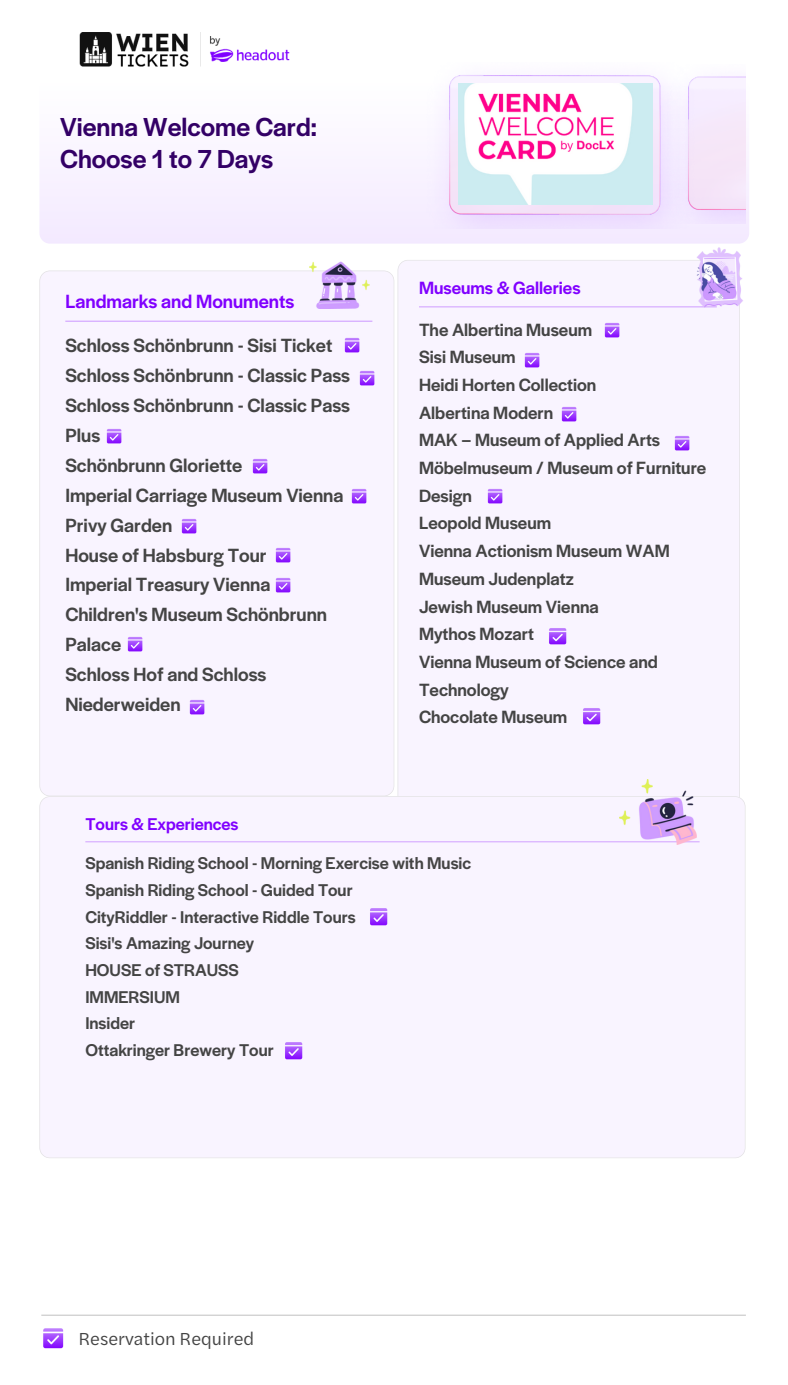
<style>
.page{position:relative;width:788px;height:1385px;background:#fff}
.page>*{position:absolute;margin:0;border:0;box-sizing:border-box;transform-origin:0 0}
.t1{font:500 27.12px/32.2px "Halyard Display";color:#306}
.t2{font:500 19.95px/29.9px "Halyard Display";color:#444}
.t3{font:500 19.95px "Halyard Display";color:#8000ff}
.t4{font:500 18.46px/27.7px "Halyard Display";color:#444}
.t5{font:500 18.46px "Halyard Display";color:#8000ff}
.t6{font:18.29px "Halyard Text";color:#444}
.t7{font:500 17.76px/26.7px "Halyard Display";color:#444}
.t8{font:500 17.76px "Halyard Display";color:#8000ff}
</style>
<div class="page">
<svg style="left:39px;top:79px;width:710px;height:165px;fill:#f9f3ff"></svg>
<img style="left:700px;top:76px;width:45px;height:148px">
<img style="left:421px;top:74px;width:279px;height:155px">
<div style="left:39px;top:271px;width:355px;height:525px;background:#f9f4ff"></div>
<hr style="left:65px;top:321px;width:307px;height:1px;background:#d8afff">
<img style="left:309px;top:261px;width:60px;height:47px">
<div style="left:397px;top:260px;width:342px;height:536px;background:#f9f4ff"></div>
<hr style="left:419px;top:306px;width:297px;height:1px;background:#d8afff">
<img style="left:693px;top:247px;width:50px;height:63px">
<div style="left:39px;top:796px;width:706px;height:362px;background:#f9f4ff"></div>
<hr style="left:85px;top:841px;width:614px;height:1px;background:#d8afff">
<img style="left:619px;top:780px;width:77px;height:65px">
<hr style="left:41px;top:1314px;width:704px;height:2px;background:#cfcfcf">
<img style="left:43px;top:1328px;width:20px;height:20px">
<img style="left:79px;top:32px;width:211px;height:35px">
<img style="left:458px;top:84px;width:194px;height:120px">
<img style="left:344px;top:337px;width:15px;height:15px">
<img style="left:359px;top:370px;width:15px;height:16px">
<img style="left:107px;top:428px;width:15px;height:15px">
<img style="left:252px;top:458px;width:15px;height:15px">
<img style="left:351px;top:488px;width:16px;height:15px">
<img style="left:181px;top:518px;width:15px;height:15px">
<img style="left:276px;top:547px;width:15px;height:15px">
<img style="left:276px;top:577px;width:15px;height:16px">
<img style="left:127px;top:637px;width:15px;height:15px">
<img style="left:189px;top:699px;width:15px;height:15px">
<img style="left:604px;top:322px;width:15px;height:15px">
<img style="left:524px;top:353px;width:15px;height:15px">
<img style="left:561px;top:406px;width:15px;height:16px">
<img style="left:674px;top:436px;width:15px;height:15px">
<img style="left:487px;top:488px;width:15px;height:15px">
<img style="left:548px;top:627px;width:18px;height:18px">
<img style="left:582px;top:707px;width:18px;height:18px">
<img style="left:369px;top:908px;width:18px;height:17px">
<img style="left:284px;top:1041px;width:18px;height:18px">
<p class="t1" style="left:60px;top:110px;width:258px">Vienna Welcome Card:<br>Choose 1 to 7 Days</p>
<p class="t3" style="left:65px;top:286px;width:230px">Landmarks and Monuments</p>
<p class="t2" style="left:65px;top:329px;width:286px">Schloss Schönbrunn - Sisi Ticket<br>Schloss Schönbrunn - Classic Pass<br>Schloss Schönbrunn - Classic Pass<br>Plus<br>Schönbrunn Gloriette<br>Imperial Carriage Museum Vienna<br>Privy Garden<br>House of Habsburg Tour<br>Imperial Treasury Vienna<br>Children's Museum Schönbrunn<br>Palace<br>Schloss Hof and Schloss<br>Niederweiden</p>
<h1 class="t5" style="left:419px;top:274px;width:163px">Museums &amp; Galleries</h1>
<p class="t4" style="left:419px;top:314px;width:289px">The Albertina Museum<br>Sisi Museum<br>Heidi Horten Collection<br>Albertina Modern<br>MAK – Museum of Applied Arts<br>Möbelmuseum / Museum of Furniture<br>Design<br>Leopold Museum<br>Vienna Actionism Museum WAM<br>Museum Judenplatz<br>Jewish Museum Vienna<br>Mythos Mozart<br>Vienna Museum of Science and<br>Technology<br>Chocolate Museum</p>
<h2 class="t8" style="left:85px;top:810px;width:155px">Tours &amp; Experiences</h2>
<p class="t7" style="left:85px;top:849px;width:387px">Spanish Riding School - Morning Exercise with Music<br>Spanish Riding School - Guided Tour<br>CityRiddler - Interactive Riddle Tours<br>Sisi's Amazing Journey<br>HOUSE of STRAUSS<br>IMMERSIUM<br>Insider<br>Ottakringer Brewery Tour</p>
<p class="t6" style="left:78px;top:1325px;width:177px">Reservation Required</p>
</div>
